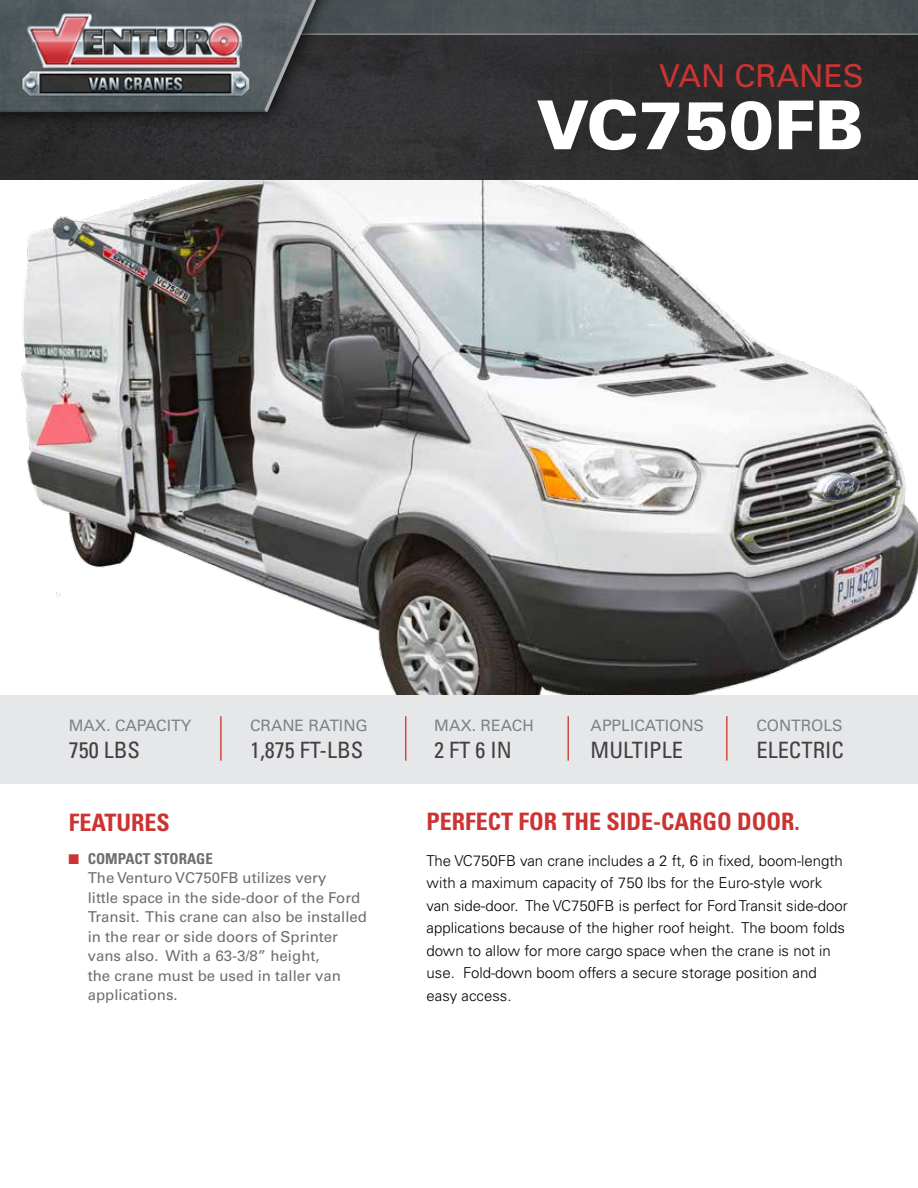
<style>
.page{position:relative;width:918px;height:1188px;background:#fff}
.page>*{position:absolute;margin:0;border:0;box-sizing:border-box;transform-origin:0 0}
.t1{font:900 67.5px "Univers LT Std";color:#fff}
.t2{font:31.5px "Univers LT Pro 55 Roman";color:#cb3433}
.t3{font:700 condensed 24px "Univers LT Pro";color:#cb3433}
.t4{font:700 condensed 24px "Univers LT Std";color:#cb3433}
.t5{font:condensed 22.5px "Univers LT Std";color:#414042}
.t6{font:15.75px "Univers LT Pro 55 Roman";color:#808285}
.t7{font:300 15px/22.5px "Univers LT Pro 45";color:#000}
.t8{font:15px/19.5px "Univers LT Std";color:#6d6e71}
.s1{font-family:"Arial";font-weight:700;font-size:21px;color:#cb3433}
.s2{font-weight:700;font-stretch:condensed}
</style>
<div class="page">
<img style="left:0;top:179px;width:918px;height:516px">
<div style="left:0;top:695px;width:918px;height:89px;background:#e6e7e8"></div>
<img style="left:0;top:115px;width:918px;height:64px">
<div style="left:0;top:0;width:354px;height:130px;background:#000;opacity:.75"></div>
<svg style="left:0;top:0;width:918px;height:115px"></svg>
<hr style="left:220px;top:716px;width:2px;height:45px;background:#cf4b40">
<hr style="left:405px;top:716px;width:1px;height:45px;background:#cf4b40">
<hr style="left:567px;top:716px;width:2px;height:45px;background:#cf4b40">
<hr style="left:726px;top:716px;width:2px;height:45px;background:#cf4b40">
<img style="left:12px;top:6px;width:247px;height:98px">
<h2 class="t2" style="left:659px;top:54px;width:206px">VAN CRANES</h2>
<h1 class="t1" style="left:537px;top:83px;width:329px">VC750FB</h1>
<p class="t6" style="left:69px;top:714px;width:124px">MAX. CAPACITY</p>
<h3 class="t5" style="left:69px;top:735px;width:73px">750 LBS</h3>
<h3 class="t4" style="left:69px;top:807px;width:103px">FEATURES</h3>
<p class="t6" style="left:250px;top:714px;width:119px">CRANE RATING</p>
<h3 class="t5" style="left:250px;top:735px;width:115px">1,875 FT-LBS</h3>
<p class="t8" style="left:88px;top:849px;width:281px;text-indent:-20px"><span class="s1">■</span> <span class="s2">COMPACT STORAGE<br></span>The Venturo VC750FB utilizes very<br>little space in the side-door of the Ford<br>Transit. This crane can also be installed in the rear or side doors of Sprinter vans also. With a 63-3/8” height,<br>the crane must be used in taller van applications.</p>
<p class="t6" style="left:434px;top:714px;width:101px">MAX. REACH</p>
<h3 class="t5" style="left:434px;top:735px;width:79px">2 FT 6 IN</h3>
<p class="t6" style="left:591px;top:714px;width:115px">APPLICATIONS</p>
<h3 class="t5" style="left:591px;top:735px;width:94px">MULTIPLE</h3>
<p class="t6" style="left:756px;top:714px;width:88px">CONTROLS</p>
<h3 class="t5" style="left:756px;top:735px;width:89px">ELECTRIC</h3>
<h3 class="t3" style="left:427px;top:807px;width:375px">PERFECT FOR THE SIDE-CARGO DOOR.</h3>
<p class="t7" style="left:427px;top:849px;width:423px">The VC750FB van crane includes a 2 ft, 6 in fixed, boom-length with a maximum capacity of 750 lbs for the Euro-style work van side-door. The VC750FB is perfect for Ford Transit side-door applications because of the higher roof height. The boom folds down to allow for more cargo space when the crane is not in use. Fold-down boom offers a secure storage position and easy access.</p>
</div>
